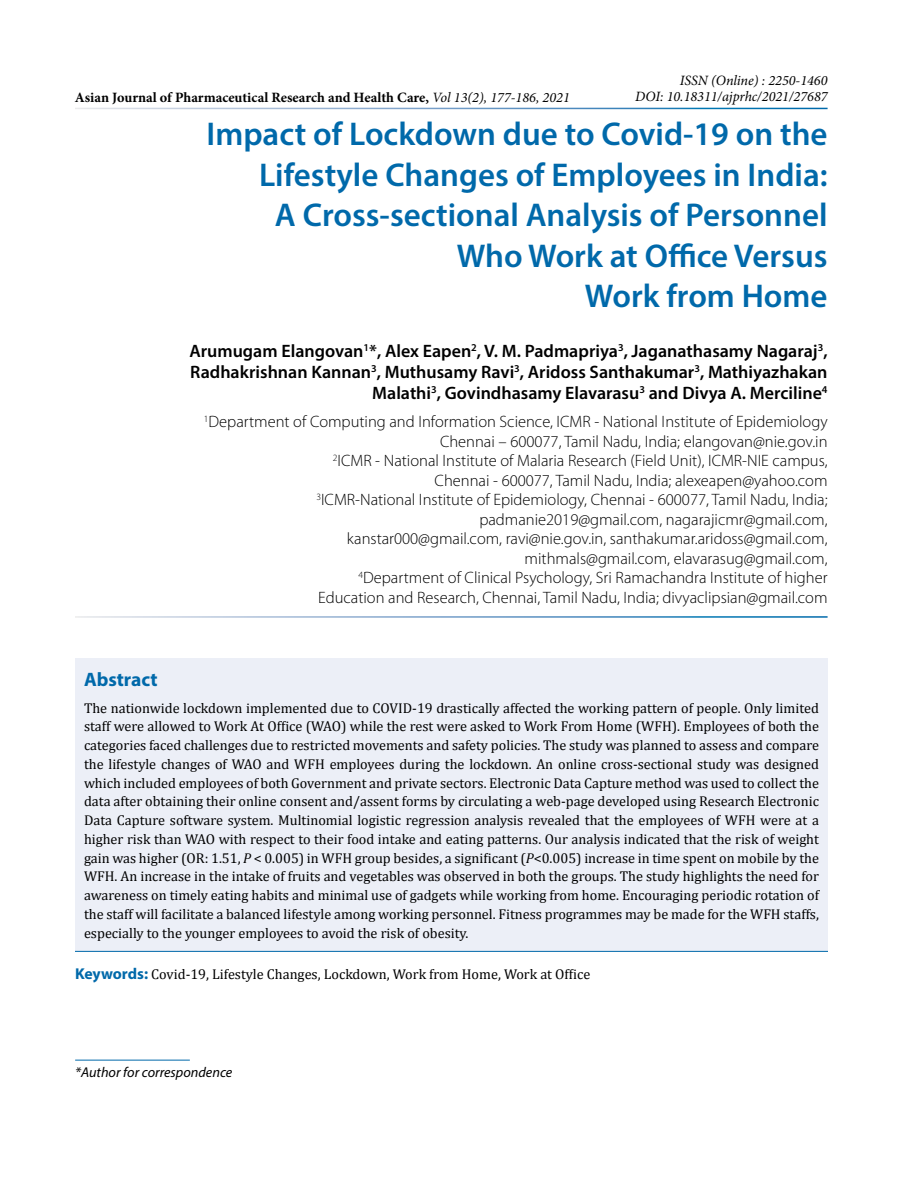
<style>
.page{position:relative;width:918px;height:1188px;background:#fff}
.page>*{position:absolute;margin:0;border:0;box-sizing:border-box;transform-origin:0 0}
.t1{font:600 33px/40.5px "Myriad Pro";color:#0069aa;text-align:right}
.t2{font:700 19.5px "Myriad Pro";color:#0069aa}
.t3{font:600 18px/21px "Myriad Pro";color:#000;text-align:right}
.t4{font:300 16.5px/19.5px "Myriad Pro";color:#000;text-align:right}
.t5{font:14.25px/18.8px "Cambria";color:#000;text-align:justify}
.t6{font:700 14.25px "Minion Pro";color:#000}
.t7{font:italic 14.25px/15.1px "Minion Pro";color:#000;text-align:right}
.t8{font:italic 14.25px "Myriad Pro";color:#000}
.s1{font-weight:400;font-style:italic}
.s2{font-style:italic}
.s3{font-family:"Myriad Pro";font-weight:700;font-size:15.75px;color:#0069aa}
</style>
<div class="page">
<hr style="left:75px;top:1060px;width:115px;height:1px;background:#0069aa">
<div style="left:75px;top:658px;width:753px;height:294px;background:#eceff7"></div>
<hr style="left:75px;top:951px;width:753px;height:1px;background:#0069aa">
<p class="t6" style="left:75px;top:87px;width:496px">Asian Journal of Pharmaceutical Research and Health Care, <span class="s1">Vol 13(2), 177-186, 2021</span></p>
<p class="t7" style="left:635px;top:73px;width:194px">ISSN (Online) : 2250-1460<br>DOI: 10.18311/ajprhc/2021/27687</p>
<h1 class="t1" style="left:206px;top:113px;width:623px">Impact of Lockdown due to Covid-19 on the<br>Lifestyle Changes of Employees in India:<br>A Cross-sectional Analysis of Personnel<br>Who Work at Office Versus<br>Work from Home</h1>
<p class="t3" style="left:189px;top:340px;width:640px">Arumugam Elangovan<sup>1</sup>*, Alex Eapen<sup>2</sup>, V. M. Padmapriya<sup>3</sup>, Jaganathasamy Nagaraj<sup>3</sup>,<br>Radhakrishnan Kannan<sup>3</sup>, Muthusamy Ravi<sup>3</sup>, Aridoss Santhakumar<sup>3</sup>, Mathiyazhakan<br>Malathi<sup>3</sup>, Govindhasamy Elavarasu<sup>3</sup> and Divya A. Merciline<sup>4</sup></p>
<p class="t4" style="left:204px;top:412px;width:625px"><sup>1</sup>Department of Computing and Information Science, ICMR - National Institute of Epidemiology Chennai – 600077, Tamil Nadu, India; elangovan@nie.gov.in<br><sup>2</sup>ICMR - National Institute of Malaria Research (Field Unit), ICMR-NIE campus,<br>Chennai - 600077, Tamil Nadu, India; alexeapen@yahoo.com<br><sup>3</sup>ICMR-National Institute of Epidemiology, Chennai - 600077, Tamil Nadu, India; padmanie2019@gmail.com, nagarajicmr@gmail.com,<br>kanstar000@gmail.com, ravi@nie.gov.in, santhakumar.aridoss@gmail.com, mithmals@gmail.com, elavarasug@gmail.com,<br><sup>4</sup>Department of Clinical Psychology, Sri Ramachandra Institute of higher<br>Education and Research, Chennai, Tamil Nadu, India; divyaclipsian@gmail.com</p>
<h2 class="t2" style="left:84px;top:667px;width:75px">Abstract</h2>
<p class="t5" style="left:84px;top:698px;width:737px">The nationwide lockdown implemented due to COVID-19 drastically affected the working pattern of people. Only limited staff were allowed to Work At Office (WAO) while the rest were asked to Work From Home (WFH). Employees of both the categories faced challenges due to restricted movements and safety policies. The study was planned to assess and compare the lifestyle changes of WAO and WFH employees during the lockdown. An online cross-sectional study was designed which included employees of both Government and private sectors. Electronic Data Capture method was used to collect the data after obtaining their online consent and/assent forms by circulating a web-page developed using Research Electronic Data Capture software system. Multinomial logistic regression analysis revealed that the employees of WFH were at a higher risk than WAO with respect to their food intake and eating patterns. Our analysis indicated that the risk of weight gain was higher (OR: 1.51, <span class="s2">P</span> &lt; 0.005) in WFH group besides, a significant (<span class="s2">P</span>&lt;0.005) increase in time spent on mobile by the WFH. An increase in the intake of fruits and vegetables was observed in both the groups. The study highlights the need for awareness on timely eating habits and minimal use of gadgets while working from home. Encouraging periodic rotation of the staff will facilitate a balanced lifestyle among working personnel. Fitness programmes may be made for the WFH staffs, especially to the younger employees to avoid the risk of obesity.</p>
<p class="t5" style="left:75px;top:964px;width:517px"><span class="s3">Keywords:</span> Covid-19, Lifestyle Changes, Lockdown, Work from Home, Work at Office</p>
<p class="t8" style="left:75px;top:1063px;width:159px">*Author for correspondence</p>
</div>
